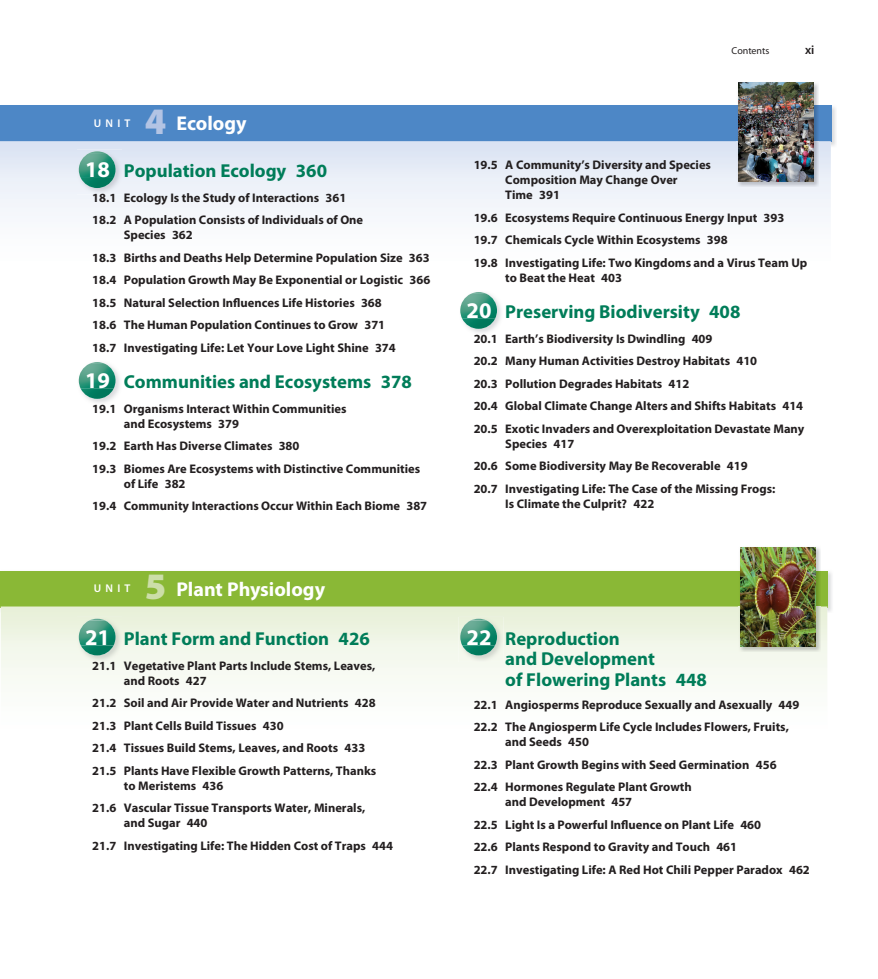
<style>
.page{position:relative;width:878px;height:979px;background:#fff}
.page>*{position:absolute;margin:0;border:0;box-sizing:border-box;transform-origin:0 0}
.t1{font:700 20px "Myriad Pro";color:#fff}
.t2{font:700 18.75px/20.8px "Myriad Pro";color:#007d59}
.t3{font:700 12.5px/22.5px "Myriad Pro";color:#231f20}
.t4{font:600 12.5px "Myriad Pro";color:#231f20}
.t5{font:600 11.25px "Myriad Pro";letter-spacing:.37em;color:#fff}
.t6{font:10px "Myriad Pro";color:#231f20}
.s1{font-weight:900;font-size:37.5px;color:#b3c4e4}
.s2{font-size:22.5px;color:#fff}
.s3{font-weight:900;font-size:37.5px;color:#ccdea8}
</style>
<div class="page">
<img style="left:0;top:105px;width:836px;height:42px">
<div style="left:0;top:106px;width:831px;height:36px;background:#4d87c6"></div>
<img style="left:0;top:141px;width:830px;height:71px">
<img style="left:0;top:569px;width:832px;height:44px">
<div style="left:0;top:571px;width:827px;height:36px;background:#8ab836"></div>
<img style="left:1px;top:606px;width:826px;height:75px">
<img style="left:736px;top:82px;width:83px;height:105px">
<img style="left:738px;top:83px;width:75px;height:98px">
<img style="left:738px;top:547px;width:82px;height:105px">
<img style="left:740px;top:547px;width:75px;height:99px">
<img style="left:77px;top:149px;width:45px;height:45px">
<svg style="left:89px;top:151px;width:16px;height:2px"></svg>
<img style="left:81px;top:178px;width:33px;height:10px">
<img style="left:79px;top:153px;width:37px;height:25px">
<svg style="left:89px;top:362px;width:16px;height:2px"></svg>
<img style="left:81px;top:389px;width:33px;height:10px">
<img style="left:79px;top:364px;width:37px;height:25px">
<svg style="left:470px;top:292px;width:16px;height:2px"></svg>
<img style="left:462px;top:319px;width:33px;height:10px">
<img style="left:460px;top:294px;width:37px;height:25px">
<img style="left:77px;top:617px;width:45px;height:45px">
<svg style="left:89px;top:619px;width:16px;height:1px"></svg>
<img style="left:81px;top:645px;width:33px;height:10px">
<img style="left:79px;top:620px;width:37px;height:25px">
<img style="left:458px;top:617px;width:45px;height:45px">
<svg style="left:470px;top:619px;width:16px;height:1px"></svg>
<img style="left:462px;top:645px;width:33px;height:10px">
<img style="left:460px;top:620px;width:37px;height:25px">
<p class="t5" style="left:94px;top:119px;width:38px">UNIT</p>
<h1 class="t1" style="left:145px;top:116px;width:103px"><span class="s1">4</span> Ecology</h1>
<h2 class="t2" style="left:85px;top:162px;width:243px"><span class="s2">18</span> Population Ecology 360</h2>
<p class="t3" style="left:92px;top:187px;width:272px">18.1 Ecology Is the Study of Interactions 361<br>18.2 A Population Consists of Individuals of One</p>
<p class="t3" style="left:92px;top:225px;width:339px;text-indent:32px">Species 362<br>18.3 Births and Deaths Help Determine Population Size 363<br>18.4 Population Growth May Be Exponential or Logistic 366<br>18.5 Natural Selection Influences Life Histories 368<br>18.6 The Human Population Continues to Grow 371<br>18.7 Investigating Life: Let Your Love Light Shine 374</p>
<h2 class="t2" style="left:85px;top:373px;width:328px"><span class="s2">19</span> Communities and Ecosystems 378</h2>
<p class="t3" style="left:124px;top:402px;width:224px;line-height:15px;text-indent:-32px">19.1 Organisms Interact Within Communities and Ecosystems 379</p>
<p class="t3" style="left:92px;top:436px;width:329px">19.2 Earth Has Diverse Climates 380<br>19.3 Biomes Are Ecosystems with Distinctive Communities</p>
<p class="t3" style="left:92px;top:473px;width:336px;text-indent:32px">of Life 382<br>19.4 Community Interactions Occur Within Each Biome 387</p>
<p class="t5" style="left:94px;top:584px;width:38px">UNIT</p>
<h1 class="t1" style="left:145px;top:581px;width:182px"><span class="s3">5</span> Plant Physiology</h1>
<h2 class="t2" style="left:85px;top:629px;width:286px"><span class="s2">21</span> Plant Form and Function 426</h2>
<p class="t3" style="left:124px;top:659px;width:253px;line-height:15px;text-indent:-32px">21.1 Vegetative Plant Parts Include Stems, Leaves, and Roots 427</p>
<p class="t3" style="left:92px;top:692px;width:285px">21.2 Soil and Air Provide Water and Nutrients 428<br>21.3 Plant Cells Build Tissues 430<br>21.4 Tissues Build Stems, Leaves, and Roots 433<br>21.5 Plants Have Flexible Growth Patterns, Thanks</p>
<p class="t3" style="left:92px;top:775px;width:275px;text-indent:32px">to Meristems 436<br>21.6 Vascular Tissue Transports Water, Minerals,</p>
<p class="t3" style="left:92px;top:812px;width:302px;text-indent:32px">and Sugar 440<br>21.7 Investigating Life: The Hidden Cost of Traps 444</p>
<p class="t6" style="left:731px;top:47px;width:39px">Contents</p>
<p class="t4" style="left:805px;top:45px;width:11px">xi</p>
<p class="t3" style="left:505px;top:159px;width:207px;line-height:15px;text-indent:-32px">19.5 A Community’s Diversity and Species<br>Composition May Change Over<br>Time 391</p>
<p class="t3" style="left:473px;top:207px;width:335px">19.6 Ecosystems Require Continuous Energy Input 393<br>19.7 Chemicals Cycle Within Ecosystems 398<br>19.8 Investigating Life: Two Kingdoms and a Virus Team Up</p>
<p class="t3" style="left:505px;top:267px;width:118px">to Beat the Heat 403</p>
<h2 class="t2" style="left:466px;top:303px;width:275px"><span class="s2">20</span> Preserving Biodiversity 408</h2>
<p class="t3" style="left:473px;top:328px;width:332px">20.1 Earth’s Biodiversity Is Dwindling 409<br>20.2 Many Human Activities Destroy Habitats 410<br>20.3 Pollution Degrades Habitats 412<br>20.4 Global Climate Change Alters and Shifts Habitats 414<br>20.5 Exotic Invaders and Overexploitation Devastate Many</p>
<p class="t3" style="left:473px;top:433px;width:303px;text-indent:32px">Species 417<br>20.6 Some Biodiversity May Be Recoverable 419<br>20.7 Investigating Life: The Case of the Missing Frogs:</p>
<p class="t3" style="left:505px;top:493px;width:150px">Is Climate the Culprit? 422</p>
<h2 class="t2" style="left:505px;top:629px;width:203px;text-indent:-39px"><span class="s2">22</span> Reproduction<br>and Development<br>of Flowering Plants 448</h2>
<p class="t3" style="left:473px;top:694px;width:327px">22.1 Angiosperms Reproduce Sexually and Asexually 449<br>22.2 The Angiosperm Life Cycle Includes Flowers, Fruits,</p>
<p class="t3" style="left:473px;top:731px;width:304px;text-indent:32px">and Seeds 450<br>22.3 Plant Growth Begins with Seed Germination 456<br>22.4 Hormones Regulate Plant Growth</p>
<p class="t3" style="left:473px;top:791px;width:337px;text-indent:32px">and Development 457<br>22.5 Light Is a Powerful Influence on Plant Life 460<br>22.6 Plants Respond to Gravity and Touch 461<br>22.7 Investigating Life: A Red Hot Chili Pepper Paradox 462</p>
</div>
